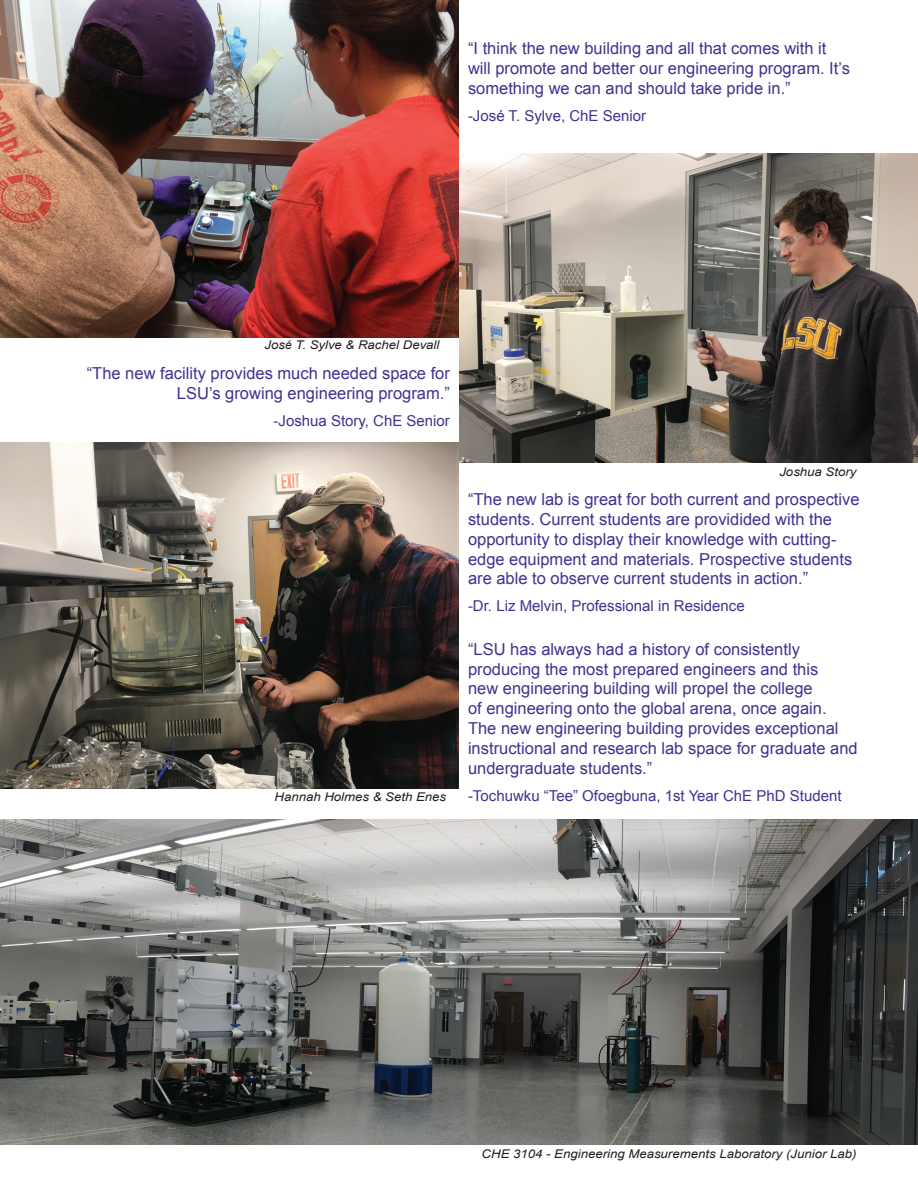
<style>
.page{position:relative;width:918px;height:1188px;background:#fff}
.page>*{position:absolute;margin:0;border:0;box-sizing:border-box;transform-origin:0 0}
.t1{font:16.5px/19.8px "Arial";color:#452f92}
.t2{font:15px "Arial";color:#452f92}
.t3{font:italic 12px "Arial";color:#231f20;scale:1.1 1}
</style>
<div class="page">
<img style="left:0;top:819px;width:918px;height:326px">
<img style="left:459px;top:154px;width:459px;height:308px">
<img style="left:0;top:0;width:459px;height:338px">
<img style="left:0;top:443px;width:459px;height:346px">
<p class="t1" style="left:468px;top:39px;width:384px">“I think the new building and all that comes with it will promote and better our engineering program. It’s something we can and should take pride in.”</p>
<p class="t2" style="left:468px;top:106px;width:180px">-José T. Sylve, ChE Senior</p>
<p class="t3" style="left:265px;top:337px;width:161px">José T. Sylve &amp; Rachel Devall</p>
<p class="t1" style="left:87px;top:364px;width:365px;text-align:right">“The new facility provides much needed space for<br>LSU’s growing engineering program.”</p>
<p class="t2" style="left:274px;top:411px;width:178px">-Joshua Story, ChE Senior</p>
<p class="t3" style="left:274px;top:789px;width:158px">Hannah Holmes &amp; Seth Enes</p>
<p class="t3" style="left:779px;top:464px;width:72px">Joshua Story</p>
<p class="t1" style="left:468px;top:490px;width:393px">“The new lab is great for both current and prospective students. Current students are providided with the opportunity to display their knowledge with cutting&shy;edge equipment and materials. Prospective students are able to observe current students in action.”</p>
<p class="t2" style="left:468px;top:596px;width:278px">-Dr. Liz Melvin, Professional in Residence</p>
<p class="t1" style="left:468px;top:639px;width:391px">“LSU has always had a history of consistently producing the most prepared engineers and this<br>new engineering building will propel the college<br>of engineering onto the global arena, once again.<br>The new engineering building provides exceptional instructional and research lab space for graduate and undergraduate students.”</p>
<p class="t2" style="left:468px;top:785px;width:375px">-Tochuwku “Tee” Ofoegbuna, 1st Year ChE PhD Student</p>
<p class="t3" style="left:482px;top:1146px;width:342px">CHE 3104 - Engineering Measurements Laboratory (Junior Lab)</p>
</div>
